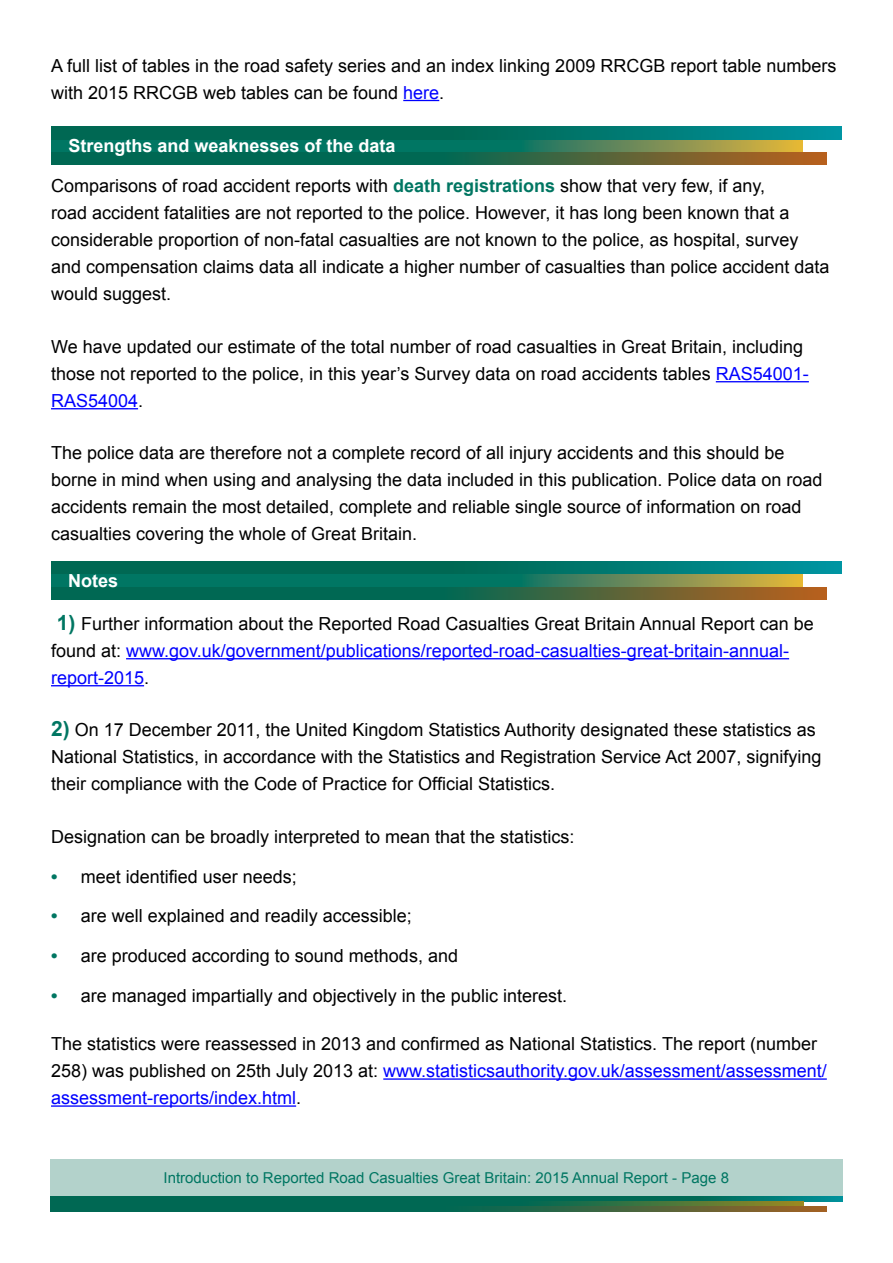
<style>
.page{position:relative;width:893px;height:1263px;background:#fff}
.page>*{position:absolute;margin:0;border:0;box-sizing:border-box;transform-origin:0 0}
.t1{font:18px/27px "Arial";color:#000}
.t2{font:18px/27px "Arial";color:#00f}
.t3{font:700 18px "Arial";color:#fff}
.t4{font:15px "Arial";color:#007662}
.s1{color:#00f}
.s2{font-weight:700;color:#007662}
.s3{font-weight:700;font-size:21px;color:#007662}
.s4{color:#000}
</style>
<div class="page">
<div style="left:50px;top:1160px;width:792px;height:36px;background:#b3d2cb"></div>
<svg style="left:50px;top:1196px;width:792px;height:5px;background:#006b59"></svg>
<svg style="left:50px;top:1201px;width:753px;height:5px;background:#1b6d4a"></svg>
<svg style="left:50px;top:1206px;width:777px;height:6px;background:#256647"></svg>
<hr style="left:403px;top:100px;width:36px;height:1px;background:#00f">
<hr style="left:716px;top:381px;width:93px;height:1px;background:#00f">
<hr style="left:51px;top:408px;width:87px;height:1px;background:#00f">
<hr style="left:126px;top:658px;width:663px;height:1px;background:#00f">
<hr style="left:51px;top:685px;width:93px;height:1px;background:#00f">
<hr style="left:383px;top:1078px;width:444px;height:2px;background:#00f">
<hr style="left:51px;top:1105px;width:245px;height:2px;background:#00f">
<svg style="left:51px;top:574px;width:752px;height:13px;background:#2f805c"></svg>
<svg style="left:51px;top:561px;width:791px;height:13px;background:#007265"></svg>
<svg style="left:51px;top:587px;width:775px;height:13px;background:#306544"></svg>
<svg style="left:51px;top:139px;width:752px;height:13px;background:#2b7f5d"></svg>
<svg style="left:51px;top:126px;width:791px;height:13px;background:#007265"></svg>
<svg style="left:51px;top:152px;width:775px;height:13px;background:#306544"></svg>
<p class="t1" style="left:51px;top:52px;width:787px">A full list of tables in the road safety series and an index linking 2009 RRCGB report table numbers with 2015 RRCGB web tables can be found <span class="s1">here</span>.</p>
<p class="t3" style="left:68px;top:134px;width:329px">Strengths and weaknesses of the data</p>
<p class="t1" style="left:51px;top:173px;width:780px">Comparisons of road accident reports with <span class="s2">death registrations</span> show that very few, if any,<br>road accident fatalities are not reported to the police. However, it has long been known that a considerable proportion of non-fatal casualties are not known to the police, as hospital, survey and compensation claims data all indicate a higher number of casualties than police accident data would suggest.</p>
<p class="t1" style="left:51px;top:333px;width:759px">We have updated our estimate of the total number of road casualties in Great Britain, including those not reported to the police, in this year’s Survey data on road accidents tables <span class="s1">RAS54001-<br>RAS54004</span>.</p>
<p class="t1" style="left:51px;top:440px;width:773px">The police data are therefore not a complete record of all injury accidents and this should be borne in mind when using and analysing the data included in this publication. Police data on road accidents remain the most detailed, complete and reliable single source of information on road casualties covering the whole of Great Britain.</p>
<p class="t3" style="left:68px;top:569px;width:52px">Notes</p>
<p class="t2" style="left:51px;top:610px;width:764px;text-indent:6px"><span class="s3">1)</span> <span class="s4">Further information about the Reported Road Casualties Great Britain Annual Report can be found at:</span> www.gov.uk/government/publications/reported-road-casualties-great-britain-annual&shy;report-2015<span class="s4">.</span></p>
<p class="t1" style="left:51px;top:717px;width:772px"><span class="s3">2)</span> On 17 December 2011, the United Kingdom Statistics Authority designated these statistics as<br>National Statistics, in accordance with the Statistics and Registration Service Act 2007, signifying their compliance with the Code of Practice for Official Statistics.</p>
<p class="t1" style="left:51px;top:823px;width:525px">Designation can be broadly interpreted to mean that the statistics:</p>
<p class="t1" style="left:51px;top:863px;width:247px"><span class="s2">•</span> meet identified user needs;</p>
<p class="t1" style="left:51px;top:903px;width:362px"><span class="s2">•</span> are well explained and readily accessible;</p>
<p class="t1" style="left:51px;top:942px;width:408px"><span class="s2">•</span> are produced according to sound methods, and</p>
<p class="t1" style="left:51px;top:982px;width:517px"><span class="s2">•</span> are managed impartially and objectively in the public interest.</p>
<p class="t1" style="left:51px;top:1030px;width:777px">The statistics were reassessed in 2013 and confirmed as National Statistics. The report (number<br>258) was published on 25th July 2013 at: <span class="s1">www.statisticsauthority.gov.uk/assessment/assessment/ assessment-reports/index.html</span>.</p>
<p class="t4" style="left:164px;top:1168px;width:567px">Introduction to Reported Road Casualties Great Britain: 2015 Annual Report - Page 8</p>
</div>
